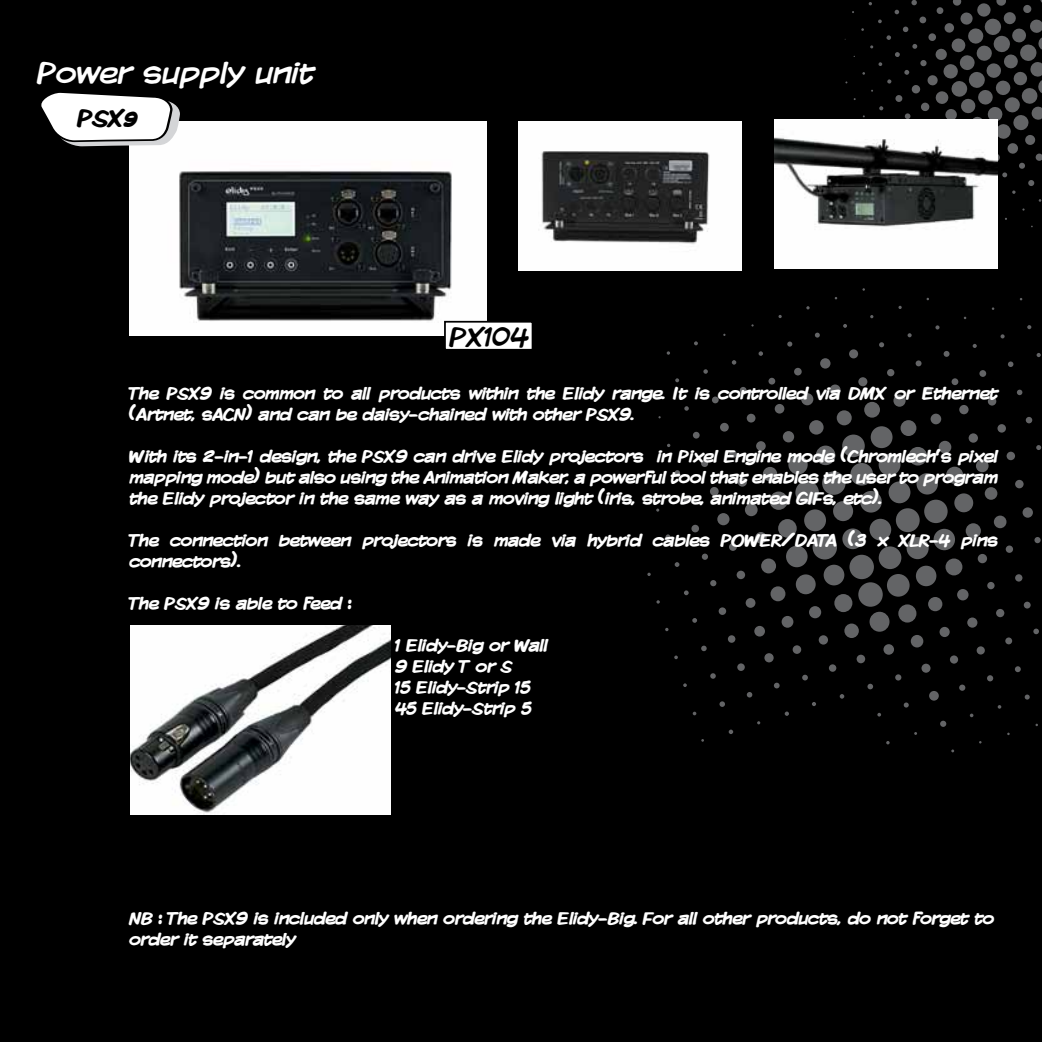
<style>
.page{position:relative;width:1042px;height:1042px;background:#000}
.page>*{position:absolute;margin:0;border:0;box-sizing:border-box;transform-origin:0 0}
.t1{font:31.5px "Komika Display";color:#fff}
.t2{font:28px "Komika Display";color:#000}
.t3{font:700 24.5px "Komika Display Kaps";color:#000}
.t4{font:700 17.5px/21px "Komika Display";color:#fff}
</style>
<div class="page">
<svg style="left:843px;top:0;width:199px;height:247px"></svg>
<svg style="left:647px;top:288px;width:395px;height:464px"></svg>
<img style="left:129px;top:122px;width:357px;height:214px">
<img style="left:518px;top:121px;width:224px;height:149px">
<img style="left:774px;top:120px;width:223px;height:149px">
<svg style="left:41px;top:92px;width:140px;height:55px"></svg>
<div style="left:445px;top:322px;width:87px;height:28px;background:#fff"></div>
<div style="left:444px;top:321px;width:89px;height:30px;border:2px solid #000"></div>
<img style="left:131px;top:625px;width:259px;height:189px">
<h1 class="t1" style="left:37px;top:53px;width:277px">Power supply unit</h1>
<h3 class="t3" style="left:77px;top:103px;width:61px">PSX9</h3>
<h2 class="t2" style="left:449px;top:319px;width:80px">PX104</h2>
<p class="t4" style="left:129px;top:383px;width:870px">The PSX9 is common to all products within the Elidy range. It is controlled via DMX or Ethernet (Artnet, sACN) and can be daisy-chained with other PSX9.</p>
<p class="t4" style="left:129px;top:446px;width:870px;text-align:justify">With its 2-in-1 design, the PSX9 can drive Elidy projectors in Pixel Engine mode (Chromlech’s pixel mapping mode) but also using the Animation Maker, a powerful tool that enables the user to program the Elidy projector in the same way as a moving light (iris, strobe, animated GIFs, etc).</p>
<p class="t4" style="left:129px;top:530px;width:870px">The connection between projectors is made via hybrid cables POWER/DATA (3 x XLR-4 pins connectors).</p>
<p class="t4" style="left:129px;top:593px;width:223px">The PSX9 is able to feed :</p>
<p class="t4" style="left:395px;top:635px;width:154px">1 Elidy-Big or Wall<br>9 Elidy T or S<br>15 Elidy-Strip 15<br>45 Elidy-Strip 5</p>
<p class="t4" style="left:129px;top:908px;width:866px">NB : The PSX9 is included only when ordering the Elidy-Big. For all other products, do not forget to order it separately</p>
</div>
